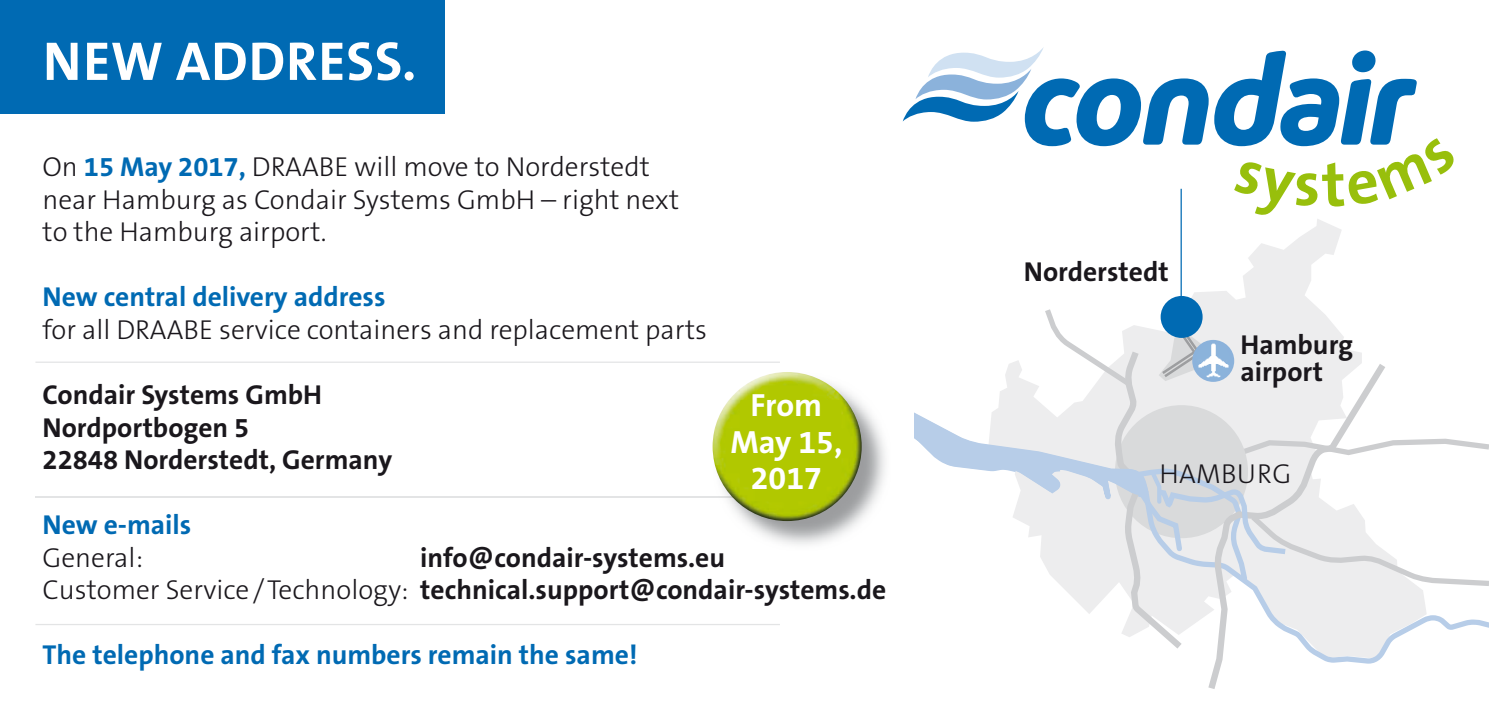
<style>
.page{position:relative;width:1489px;height:709px;background:#fff}
.page>*{position:absolute;margin:0;border:0;box-sizing:border-box;transform-origin:0 0}
.t1{font:700 55px "The Sans B W7";letter-spacing:.015em;color:#fff}
.t2{font:700 32.25px/36.8px "The Sans B W7";color:#fff;text-align:center}
.t3{font:700 27.5px/32.5px "The Sans B W7";color:#1a171c}
.t4{font:300 27.5px/32.5px "The Sans B W3";color:#1a171c}
.t5{font:700 27.5px "The Sans B W7";color:#006ab3}
.s1{font-family:"The Sans B W7";font-weight:700;color:#006ab3}
.s2{font-family:"The Sans B W3";font-weight:300}
</style>
<div class="page">
<svg style="left:1166px;top:218px;width:176px;height:85px"></svg>
<svg style="left:1208px;top:655px;width:176px;height:34px"></svg>
<svg style="left:914px;top:146px;width:193px;height:352px"></svg>
<svg style="left:1040px;top:303px;width:448px;height:352px"></svg>
<img style="left:1193px;top:341px;width:39px;height:39px">
<div style="left:1192px;top:340px;width:42px;height:42px;border:3px solid #8bb2db;border-radius:50%"></div>
<hr style="left:1180px;top:189px;width:1px;height:122px;background:#006ab3">
<div style="left:1162px;top:297px;width:38px;height:39px;background:#006ab3;border-radius:50%"></div>
<div style="left:1160px;top:296px;width:42px;height:42px;border:3px solid #006ab3;border-radius:50%"></div>
<div style="left:0;top:0;width:444px;height:113px;background:#006ab3"></div>
<hr style="left:35px;top:361px;width:745px;height:2px;background:#e3e4e5">
<hr style="left:35px;top:496px;width:745px;height:1px;background:#e3e4e5">
<hr style="left:35px;top:624px;width:745px;height:1px;background:#e3e4e5">
<img style="left:713px;top:373px;width:172px;height:172px">
<img style="left:713px;top:496px;width:18px;height:1px">
<img style="left:712px;top:372px;width:149px;height:149px;border-radius:75px">
<svg style="left:902px;top:50px;width:514px;height:96px"></svg>
<svg style="left:915px;top:48px;width:128px;height:51px"></svg>
<svg style="left:1234px;top:138px;width:219px;height:77px"></svg>
<h1 class="t1" style="left:43px;top:26px;width:375px">NEW ADDRESS.</h1>
<p class="t4" style="left:43px;top:151px;width:638px">On <span class="s1">15 May 2017,</span> DRAABE will move to Norderstedt near Hamburg as Condair Systems GmbH – right next to the Hamburg airport.</p>
<p class="t5" style="left:43px;top:279px;width:344px">New central delivery address</p>
<p class="t4" style="left:43px;top:313px;width:666px">for all DRAABE service containers and replacement parts</p>
<p class="t3" style="left:43px;top:378px;width:351px">Condair Systems GmbH<br>Nordportbogen 5<br>22848 Norderstedt, Germany</p>
<p class="t5" style="left:43px;top:507px;width:150px">New e-mails</p>
<p class="t4" style="left:43px;top:541px;width:102px">General:</p>
<p class="t2" style="left:730px;top:386px;width:113px">From<br>May 15,<br>2017</p>
<p class="t3" style="left:43px;top:541px;width:845px;text-indent:377px">info@condair-systems.eu<br><span class="s2">Customer Service / Technology:</span> technical.support@condair-systems.de</p>
<p class="t5" style="left:43px;top:637px;width:596px">The telephone and fax numbers remain the same!</p>
<p class="t3" style="left:1023px;top:255px;width:146px">Norderstedt</p>
<p class="t3" style="left:1240px;top:331px;width:114px;line-height:27.5px">Hamburg airport</p>
<p class="t4" style="left:1159px;top:457px;width:133px">HAMBURG</p>
</div>
